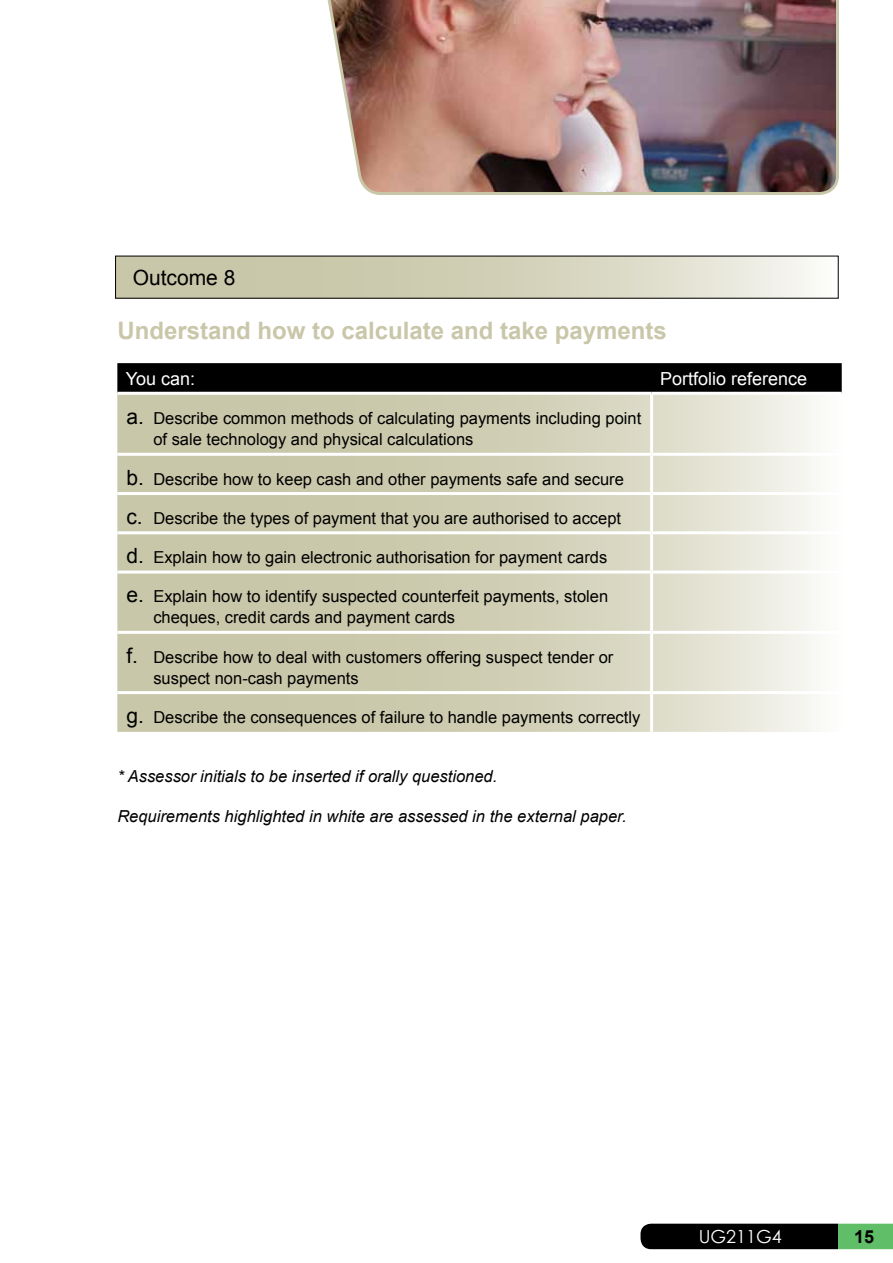
<style>
.page{position:relative;width:893px;height:1263px;background:#fff}
.page>*{position:absolute;margin:0;border:0;box-sizing:border-box;transform-origin:0 0}
.t1{font:700 24px "Arial";color:#c9c7a9}
.t2{font:21px "Arial";color:#000}
.t3{font:18px "Arial";color:#fff}
.t4{font:18px "Century Gothic";color:#fff}
.t5{font:700 18px "Arial";color:#000}
.t6{font:16.5px/21px "Arial";color:#000}
.t7{font:italic 16.5px "Arial";color:#000}
.s1{font-size:21px}
</style>
<div class="page">
<svg style="left:640px;top:1224px;width:253px;height:25px;background:#172b18"></svg>
<svg style="left:117px;top:258px;width:694px;height:38px;background:#d5d3bc"></svg>
<svg style="left:117px;top:363px;width:725px;height:29px;background:#030303"></svg>
<svg style="left:117px;top:395px;width:700px;height:337px;background:#d4d2bb"></svg>
<hr style="left:650px;top:395px;width:3px;height:58px;background:#fff">
<hr style="left:652px;top:453px;width:190px;height:3px;background:#fff">
<hr style="left:650px;top:456px;width:3px;height:36px;background:#fff">
<hr style="left:652px;top:492px;width:190px;height:3px;background:#fff">
<hr style="left:650px;top:495px;width:3px;height:36px;background:#fff">
<hr style="left:117px;top:531px;width:535px;height:3px;background:#fff">
<hr style="left:652px;top:531px;width:190px;height:3px;background:#fff">
<hr style="left:650px;top:534px;width:3px;height:36px;background:#fff">
<hr style="left:117px;top:570px;width:535px;height:3px;background:#fff">
<hr style="left:652px;top:570px;width:190px;height:3px;background:#fff">
<hr style="left:650px;top:573px;width:3px;height:58px;background:#fff">
<hr style="left:117px;top:631px;width:535px;height:3px;background:#fff">
<hr style="left:652px;top:631px;width:190px;height:3px;background:#fff">
<hr style="left:650px;top:634px;width:3px;height:57px;background:#fff">
<hr style="left:117px;top:691px;width:535px;height:3px;background:#fff">
<hr style="left:652px;top:691px;width:190px;height:3px;background:#fff">
<hr style="left:650px;top:694px;width:3px;height:38px;background:#fff">
<hr style="left:117px;top:453px;width:535px;height:3px;background:#fff">
<hr style="left:117px;top:492px;width:535px;height:3px;background:#fff">
<img style="left:327px;top:0;width:512px;height:195px">
<p class="t2" style="left:133px;top:264px;width:104px">Outcome 8</p>
<h1 class="t1" style="left:117px;top:315px;width:551px">Understand how to calculate and take payments</h1>
<p class="t3" style="left:126px;top:367px;width:71px">You can:</p>
<p class="t3" style="left:660px;top:367px;width:149px">Portfolio reference</p>
<p class="t6" style="left:153px;top:408px;width:489px;text-indent:-27px"><span class="s1">a.</span> Describe common methods of calculating payments including point of sale technology and physical calculations</p>
<p class="t6" style="left:126px;top:468px;width:499px"><span class="s1">b.</span> Describe how to keep cash and other payments safe and secure</p>
<p class="t6" style="left:126px;top:508px;width:496px"><span class="s1">c.</span> Describe the types of payment that you are authorised to accept</p>
<p class="t6" style="left:126px;top:547px;width:482px"><span class="s1">d.</span> Explain how to gain electronic authorisation for payment cards</p>
<p class="t6" style="left:153px;top:586px;width:456px;text-indent:-27px"><span class="s1">e.</span> Explain how to identify suspected counterfeit payments, stolen cheques, credit cards and payment cards</p>
<p class="t6" style="left:153px;top:646px;width:462px;text-indent:-27px"><span class="s1">f.</span> Describe how to deal with customers offering suspect tender or suspect non-cash payments</p>
<p class="t6" style="left:126px;top:707px;width:515px"><span class="s1">g.</span> Describe the consequences of failure to handle payments correctly</p>
<p class="t7" style="left:117px;top:766px;width:381px">* Assessor initials to be inserted if orally questioned.</p>
<p class="t7" style="left:117px;top:805px;width:511px">Requirements highlighted in white are assessed in the external paper.</p>
<p class="t4" style="left:699px;top:1223px;width:85px">UG211G4</p>
<p class="t5" style="left:854px;top:1225px;width:22px">15</p>
</div>
